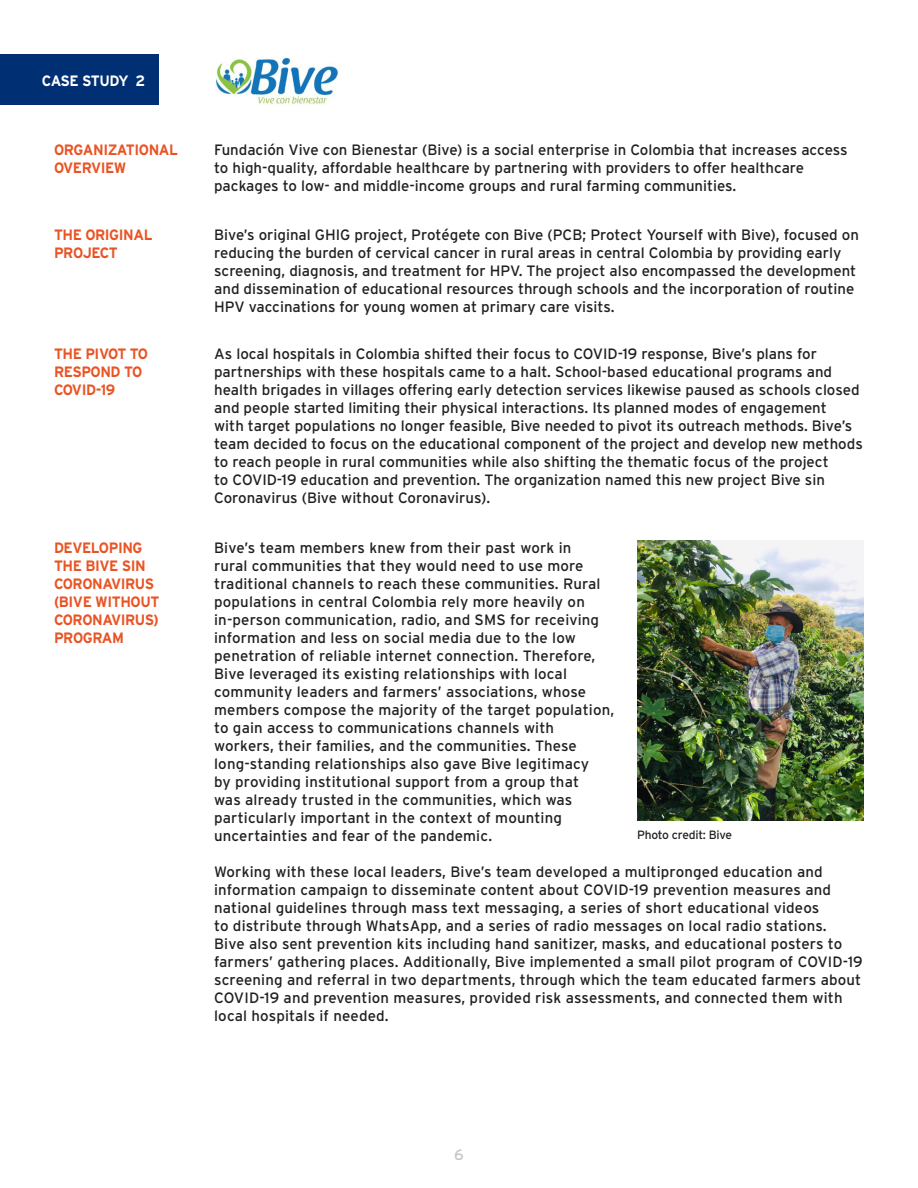
<style>
.page{position:relative;width:918px;height:1188px;background:#fff}
.page>*{position:absolute;margin:0;border:0;box-sizing:border-box;transform-origin:0 0}
.Paragraph_text{font:15px/18px "Interstate";color:#231f20}
.Orange_box_quote{font:700 15px/18px "Interstate";letter-spacing:-.03em;color:#e95424;scale:.95 1}
.Orange_box_quote-2{font:700 15px "Interstate";letter-spacing:-.045em;color:#fff;scale:.95 1}
.t1{font:15px "Interstate";color:#c3c5c8}
.t2{font:12px "Interstate";letter-spacing:-.02em;color:#231f20}
</style>
<div class="page">
<div style="left:0;top:55px;width:159px;height:50px;background:#002f73"></div>
<img style="left:216px;top:58px;width:122px;height:47px">
<img style="left:637px;top:541px;width:227px;height:279px">
<p class="Orange_box_quote-2" style="left:42px;top:72px;width:110px">CASE STUDY 2</p>
<p class="Orange_box_quote" style="left:54px;top:140px;width:132px">ORGANIZATIONAL<br>OVERVIEW</p>
<p class="Orange_box_quote" style="left:54px;top:225px;width:105px">THE ORIGINAL<br>PROJECT</p>
<p class="Orange_box_quote" style="left:54px;top:344px;width:101px">THE PIVOT TO<br>RESPOND TO<br>COVID-19</p>
<p class="Orange_box_quote" style="left:54px;top:538px;width:113px">DEVELOPING<br>THE BIVE SIN<br>CORONAVIRUS (BIVE WITHOUT<br>CORONAVIRUS)<br>PROGRAM</p>
<p class="Paragraph_text" style="left:214px;top:140px;width:635px">Fundación Vive con Bienestar (Bive) is a social enterprise in Colombia that increases access to high-quality, affordable healthcare by partnering with providers to offer healthcare packages to low- and middle-income groups and rural farming communities.</p>
<p class="Paragraph_text" style="left:214px;top:225px;width:646px">Bive’s original GHIG project, Protégete con Bive (PCB; Protect Yourself with Bive), focused on reducing the burden of cervical cancer in rural areas in central Colombia by providing early screening, diagnosis, and treatment for HPV. The project also encompassed the development and dissemination of educational resources through schools and the incorporation of routine HPV vaccinations for young women at primary care visits.</p>
<p class="Paragraph_text" style="left:214px;top:344px;width:650px">As local hospitals in Colombia shifted their focus to COVID-19 response, Bive’s plans for partnerships with these hospitals came to a halt. School-based educational programs and health brigades in villages offering early detection services likewise paused as schools closed and people started limiting their physical interactions. Its planned modes of engagement<br>with target populations no longer feasible, Bive needed to pivot its outreach methods. Bive’s team decided to focus on the educational component of the project and develop new methods to reach people in rural communities while also shifting the thematic focus of the project<br>to COVID-19 education and prevention. The organization named this new project Bive sin Coronavirus (Bive without Coronavirus).</p>
<p class="Paragraph_text" style="left:214px;top:538px;width:402px">Bive’s team members knew from their past work in<br>rural communities that they would need to use more traditional channels to reach these communities. Rural populations in central Colombia rely more heavily on in-person communication, radio, and SMS for receiving information and less on social media due to the low penetration of reliable internet connection. Therefore, Bive leveraged its existing relationships with local community leaders and farmers’ associations, whose members compose the majority of the target population, to gain access to communications channels with workers, their families, and the communities. These long-standing relationships also gave Bive legitimacy<br>by providing institutional support from a group that<br>was already trusted in the communities, which was particularly important in the context of mounting uncertainties and fear of the pandemic.</p>
<p class="Paragraph_text" style="left:214px;top:862px;width:650px">Working with these local leaders, Bive’s team developed a multipronged education and information campaign to disseminate content about COVID-19 prevention measures and national guidelines through mass text messaging, a series of short educational videos<br>to distribute through WhatsApp, and a series of radio messages on local radio stations.<br>Bive also sent prevention kits including hand sanitizer, masks, and educational posters to farmers’ gathering places. Additionally, Bive implemented a small pilot program of COVID-19 screening and referral in two departments, through which the team educated farmers about COVID-19 and prevention measures, provided risk assessments, and connected them with local hospitals if needed.</p>
<p class="t2" style="left:637px;top:828px;width:96px">Photo credit: Bive</p>
<p class="t1" style="left:454px;top:1146px;width:11px">6</p>
</div>
